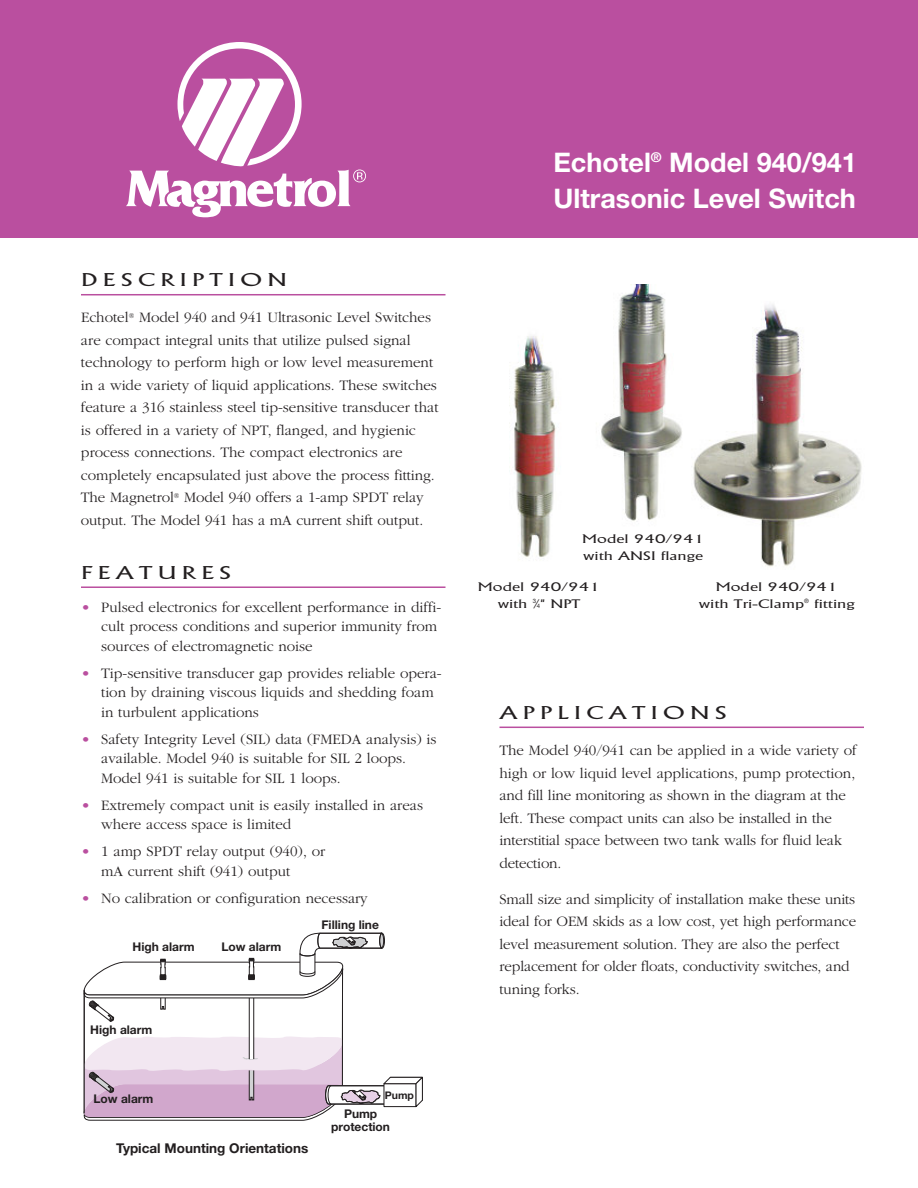
<style>
.page{position:relative;width:918px;height:1188px;background:#fff}
.page>*{position:absolute;margin:0;border:0;box-sizing:border-box;transform-origin:0 0}
.t1{font:700 27px/36px "Helvetica Neue";color:#fff}
.t2{font:300 18px "Alberta Wide";letter-spacing:.3em;color:#231f20}
.t3{font:300 15px/22.5px "Garamond";color:#231f20}
.t4{font:700 13.5px "Helvetica Neue";color:#231f20}
.t5{font:300 12px/16.5px "Alberta Wide";color:#231f20;text-align:center}
.t6{font:700 12px/13.5px "Helvetica Neue";color:#231f20;text-align:center}
.t7{font:700 10.5px "Helvetica Neue";color:#231f20}
.s1{color:#ba4f9f}
.s2{font-family:"Helvetica Neue";font-weight:400}
.s3{font-family:"Helvetica Neue";font-weight:400;font-size:6px}
</style>
<div class="page">
<div style="left:0;top:0;width:918px;height:238px;background:#ba4f9f"></div>
<svg style="left:126px;top:42px;width:240px;height:175px"></svg>
<svg style="left:84px;top:932px;width:339px;height:189px"></svg>
<hr style="left:81px;top:294px;width:365px;height:1px;background:#ba4f9f">
<hr style="left:81px;top:586px;width:365px;height:2px;background:#ba4f9f">
<hr style="left:500px;top:727px;width:364px;height:1px;background:#ba4f9f">
<img style="left:514px;top:284px;width:348px;height:283px">
<p class="t2" style="left:81px;top:270px;width:208px">DESCRIPTION</p>
<p class="t3" style="left:81px;top:306px;width:359px">Echotel<sup>®</sup> Model 940 and 941 Ultrasonic Level Switches are compact integral units that utilize pulsed signal technology to perform high or low level measurement in a wide variety of liquid applications. These switches feature a 316 stainless steel tip-sensitive transducer that is offered in a variety of NPT, flanged, and hygienic process connections. The compact electronics are completely encapsulated just above the process fitting.<br>The Magnetrol<sup>®</sup> Model 940 offers a 1-amp SPDT relay output. The Model 941 has a mA current shift output.</p>
<p class="t2" style="left:81px;top:562px;width:152px">FEATURES</p>
<p class="t3" style="left:101px;top:597px;width:342px;line-height:19.5px;text-indent:-20px"><span class="s1">•</span> Pulsed electronics for excellent performance in diffi&shy;cult process conditions and superior immunity from sources of electromagnetic noise</p>
<p class="t3" style="left:101px;top:663px;width:342px;line-height:19.5px;text-indent:-20px"><span class="s1">•</span> Tip-sensitive transducer gap provides reliable opera&shy;tion by draining viscous liquids and shedding foam in turbulent applications</p>
<p class="t3" style="left:101px;top:729px;width:337px;line-height:19.5px;text-indent:-20px"><span class="s1">•</span> Safety Integrity Level (SIL) data (FMEDA analysis) is available. Model 940 is suitable for SIL 2 loops.<br>Model 941 is suitable for SIL 1 loops.</p>
<p class="t3" style="left:101px;top:795px;width:323px;line-height:19.5px;text-indent:-20px"><span class="s1">•</span> Extremely compact unit is easily installed in areas where access space is limited</p>
<p class="t3" style="left:101px;top:842px;width:226px;line-height:19.5px;text-indent:-20px"><span class="s1">•</span> 1 amp SPDT relay output (940), or mA current shift (941) output</p>
<p class="t3" style="left:81px;top:887px;width:288px"><span class="s1">•</span> No calibration or configuration necessary</p>
<p class="t6" style="left:132px;top:941px;width:64px">High alarm</p>
<p class="t6" style="left:221px;top:941px;width:61px">Low alarm</p>
<p class="t6" style="left:90px;top:1024px;width:64px">High alarm</p>
<p class="t6" style="left:322px;top:919px;width:59px">Filling line</p>
<p class="t6" style="left:94px;top:1093px;width:61px">Low alarm</p>
<p class="t7" style="left:385px;top:1092px;width:31px">Pump</p>
<p class="t4" style="left:116px;top:1143px;width:194px">Typical Mounting Orientations</p>
<p class="t6" style="left:331px;top:1108px;width:60px">Pump protection</p>
<h1 class="t1" style="left:553px;top:147px;width:305px">Echotel<sup>®</sup> Model 940/941<br>Ultrasonic Level Switch</h1>
<p class="t5" style="left:582px;top:531px;width:123px;text-align:left">Model 940/941 with ANSI flange</p>
<p class="t5" style="left:478px;top:579px;width:123px">Model 940/941 with <sup>3</sup><span class="s2">⁄</span><span class="s3">4</span>" NPT</p>
<p class="t5" style="left:699px;top:579px;width:157px">Model 940/941<br>with Tri-Clamp<sup>®</sup> fitting</p>
<p class="t2" style="left:500px;top:703px;width:229px">APPLICATIONS</p>
<p class="t3" style="left:500px;top:739px;width:359px">The Model 940/941 can be applied in a wide variety of high or low liquid level applications, pump protection, and fill line monitoring as shown in the diagram at the left. These compact units can also be installed in the interstitial space between two tank walls for fluid leak detection.</p>
<p class="t3" style="left:500px;top:887px;width:358px">Small size and simplicity of installation make these units ideal for OEM skids as a low cost, yet high performance level measurement solution. They are also the perfect replacement for older floats, conductivity switches, and tuning forks.</p>
</div>
